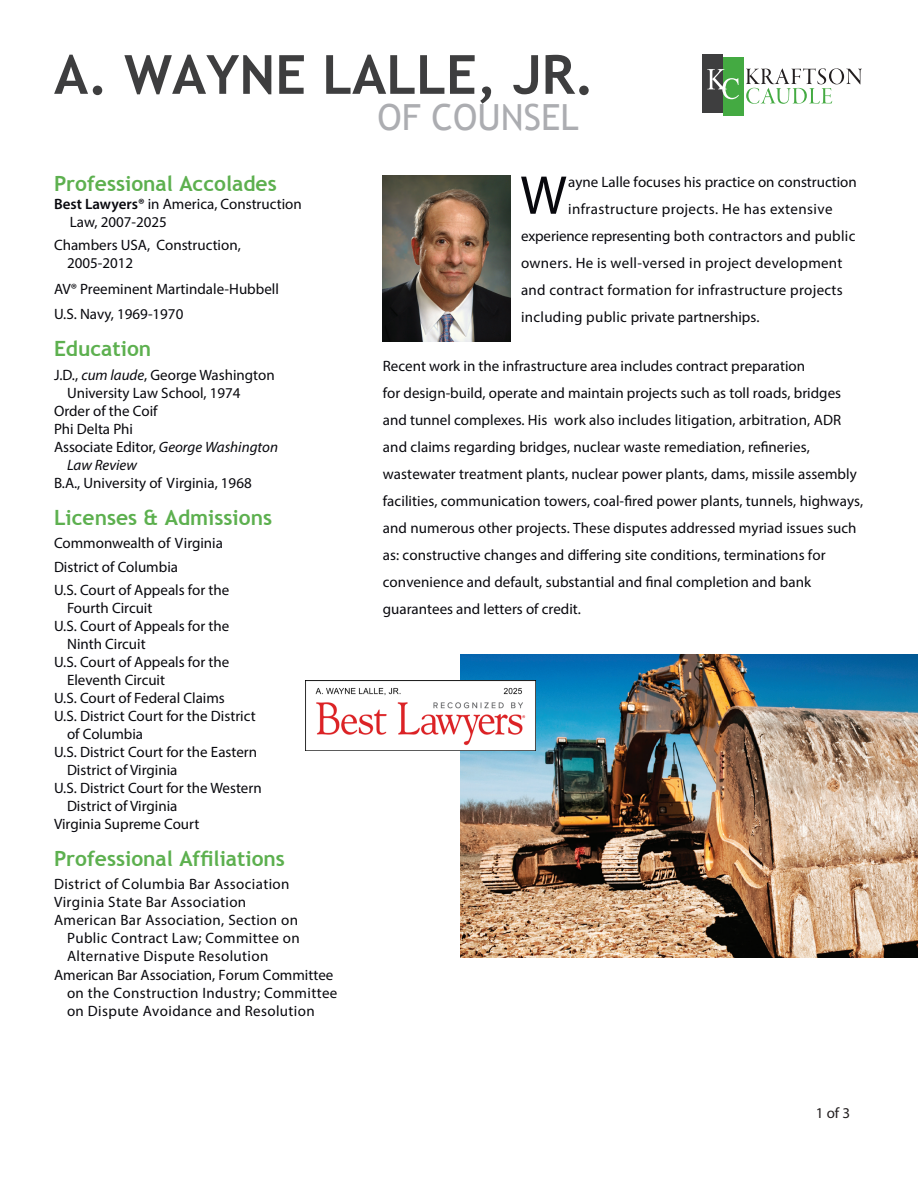
<style>
.page{position:relative;width:918px;height:1188px;background:#fff}
.page>*{position:absolute;margin:0;border:0;box-sizing:border-box;transform-origin:0 0}
.t1{font:55.05px "Myriad Pro";color:#08080d}
.t2{font:700 54px "Trebuchet MS";color:#3e3e3f}
.t3{font:36px "Trebuchet MS";color:#acadb1}
.Green_Titles_Eurostile{font:700 21px "Trebuchet MS";color:#5db04f}
.Green_Titles_Eurostile-2{font:15px/27px "Myriad Pro";letter-spacing:.005em;color:#08080d}
.Green_Titles_Eurostile-3{font:15px/18px "Myriad Pro";letter-spacing:.025em;color:#08080d}
.Green_Titles_Eurostile-4{font:italic 15px "Myriad Pro";color:#08080d}
.t4{font:15px "Myriad Pro";color:#231f20}
.s1{font-weight:600}
.s2{font-style:italic}
</style>
<div class="page">
<svg style="left:746px;top:68px;width:116px;height:36px"></svg>
<div style="left:702px;top:54px;width:21px;height:58px;background:#3e3e3f"></div>
<div style="left:723px;top:58px;width:21px;height:58px;background:#44aa42"></div>
<svg style="left:707px;top:69px;width:32px;height:30px"></svg>
<img style="left:460px;top:655px;width:458px;height:302px">
<img style="left:306px;top:680px;width:230px;height:70px">
<img style="left:383px;top:176px;width:127px;height:166px">
<p class="t2" style="left:54px;top:41px;width:542px">A. WAYNE LALLE, JR.</p>
<p class="t3" style="left:378px;top:96px;width:202px">OF COUNSEL</p>
<p class="Green_Titles_Eurostile" style="left:54px;top:170px;width:224px">Professional Accolades</p>
<p class="Green_Titles_Eurostile-2" style="left:70px;top:195px;width:233px;line-height:18px;text-indent:-16px"><span class="s1">Best Lawyers®</span> in America, Construction<br>Law, 2007-2025</p>
<p class="Green_Titles_Eurostile-2" style="left:67px;top:236px;width:175px;line-height:18px;text-indent:-13px">Chambers USA, Construction,<br>2005-2012</p>
<p class="Green_Titles_Eurostile-2" style="left:54px;top:276px;width:226px;line-height:25.5px">AV® Preeminent Martindale-Hubbell<br>U.S. Navy, 1969-1970</p>
<p class="Green_Titles_Eurostile" style="left:54px;top:336px;width:99px">Education</p>
<p class="Green_Titles_Eurostile-2" style="left:54px;top:361px;width:222px">J.D., <span class="s2">cum laude</span>, George Washington</p>
<p class="Green_Titles_Eurostile-2" style="left:67px;top:379px;width:175px">University Law School, 1974</p>
<p class="Green_Titles_Eurostile-2" style="left:54px;top:397px;width:105px">Order of the Coif</p>
<p class="Green_Titles_Eurostile-2" style="left:54px;top:415px;width:81px">Phi Delta Phi</p>
<p class="Green_Titles_Eurostile-2" style="left:54px;top:433px;width:226px">Associate Editor, <span class="s2">George Washington</span></p>
<p class="Green_Titles_Eurostile-4" style="left:67px;top:455px;width:72px">Law Review</p>
<p class="Green_Titles_Eurostile-2" style="left:54px;top:469px;width:199px">B.A., University of Virginia, 1968</p>
<p class="Green_Titles_Eurostile" style="left:54px;top:504px;width:220px">Licenses &amp; Admissions</p>
<p class="Green_Titles_Eurostile-2" style="left:54px;top:530px;width:171px">Commonwealth of Virginia</p>
<p class="Green_Titles_Eurostile-2" style="left:54px;top:553px;width:126px">District of Columbia</p>
<p class="Green_Titles_Eurostile-2" style="left:54px;top:576px;width:177px">U.S. Court of Appeals for the</p>
<p class="Green_Titles_Eurostile-2" style="left:67px;top:594px;width:87px">Fourth Circuit</p>
<p class="Green_Titles_Eurostile-2" style="left:54px;top:612px;width:177px">U.S. Court of Appeals for the</p>
<p class="Green_Titles_Eurostile-2" style="left:67px;top:630px;width:80px">Ninth Circuit</p>
<p class="Green_Titles_Eurostile-2" style="left:54px;top:648px;width:177px">U.S. Court of Appeals for the</p>
<p class="Green_Titles_Eurostile-2" style="left:67px;top:666px;width:100px">Eleventh Circuit</p>
<p class="Green_Titles_Eurostile-2" style="left:54px;top:684px;width:172px">U.S. Court of Federal Claims</p>
<p class="Green_Titles_Eurostile-2" style="left:54px;top:702px;width:203px">U.S. District Court for the District</p>
<p class="Green_Titles_Eurostile-2" style="left:67px;top:720px;width:78px">of Columbia</p>
<p class="Green_Titles_Eurostile-2" style="left:54px;top:738px;width:205px">U.S. District Court for the Eastern</p>
<p class="Green_Titles_Eurostile-2" style="left:67px;top:756px;width:112px">District of Virginia</p>
<p class="Green_Titles_Eurostile-2" style="left:54px;top:774px;width:209px">U.S. District Court for the Western</p>
<p class="Green_Titles_Eurostile-2" style="left:67px;top:792px;width:112px">District of Virginia</p>
<p class="Green_Titles_Eurostile-2" style="left:54px;top:810px;width:147px">Virginia Supreme Court</p>
<p class="Green_Titles_Eurostile" style="left:54px;top:845px;width:233px">Professional Affiliations</p>
<p class="Green_Titles_Eurostile-3" style="left:54px;top:875px;width:237px">District of Columbia Bar Association</p>
<p class="Green_Titles_Eurostile-3" style="left:54px;top:893px;width:194px">Virginia State Bar Association</p>
<p class="Green_Titles_Eurostile-3" style="left:54px;top:911px;width:246px">American Bar Association, Section on</p>
<p class="Green_Titles_Eurostile-3" style="left:67px;top:929px;width:234px">Public Contract Law; Committee on</p>
<p class="Green_Titles_Eurostile-3" style="left:67px;top:947px;width:203px">Alternative Dispute Resolution</p>
<p class="Green_Titles_Eurostile-3" style="left:67px;top:966px;width:272px;text-indent:-13px">American Bar Association, Forum Committee on the Construction Industry; Committee on Dispute Avoidance and Resolution</p>
<p class="t1" style="left:520px;top:161px;width:48px">W</p>
<p class="Green_Titles_Eurostile-2" style="left:568px;top:168px;width:290px">ayne Lalle focuses his practice on construction</p>
<p class="Green_Titles_Eurostile-3" style="left:568px;top:199px;width:266px">infrastructure projects. He has extensive</p>
<p class="Green_Titles_Eurostile-2" style="left:521px;top:222px;width:336px">experience representing both contractors and public</p>
<p class="Green_Titles_Eurostile-2" style="left:521px;top:249px;width:323px">owners. He is well-versed in project development</p>
<p class="Green_Titles_Eurostile-2" style="left:521px;top:276px;width:323px">and contract formation for infrastructure projects</p>
<p class="Green_Titles_Eurostile-2" style="left:521px;top:303px;width:240px">including public private partnerships.</p>
<p class="Green_Titles_Eurostile-2" style="left:383px;top:352px;width:482px">Recent work in the infrastructure area includes contract preparation<br>for design-build, operate and maintain projects such as toll roads, bridges and tunnel complexes. His work also includes litigation, arbitration, ADR and claims regarding bridges, nuclear waste remediation, refineries, wastewater treatment plants, nuclear power plants, dams, missile assembly facilities, communication towers, coal-fired power plants, tunnels, highways, and numerous other projects. These disputes addressed myriad issues such as: constructive changes and differing site conditions, terminations for convenience and default, substantial and final completion and bank guarantees and letters of credit.</p>
<p class="t4" style="left:816px;top:1104px;width:36px">1 of 3</p>
</div>
